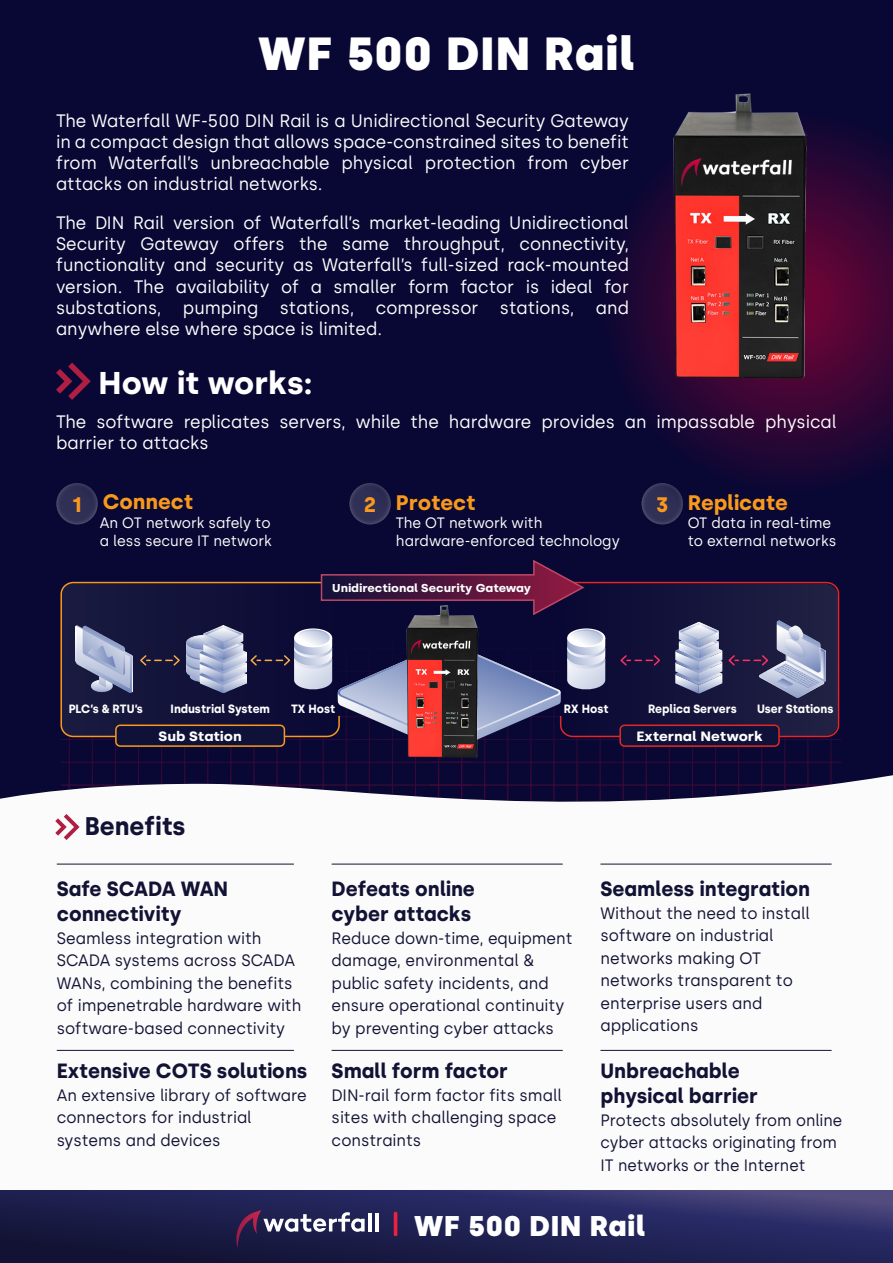
<style>
.page{position:relative;width:893px;height:1263px;background:#090834}
.page>*{position:absolute;margin:0;border:0;box-sizing:border-box;transform-origin:0 0}
.t1{font:900 46.5px "Silka";letter-spacing:.025em;color:#fff}
.t2{font:700 31.5px "Silka";color:#fff}
.t3{font:900 28.5px "Silka";letter-spacing:.025em;color:#fff}
.t4{font:700 25.5px "Silka";color:#121334;scale:.96 1}
.t5{font:700 21px "Silka";color:#f8991d}
.t6{font:700 20.55px/25px "Silka";color:#121334;scale:.96 1}
.t7{font:18px/21px "Silka";color:#fff;text-align:justify;scale:.96 1}
.t8{font:16.5px/22.5px "Silka";color:#121334;scale:.96 1}
.t9{font:16.5px/22.5px "Silka";color:#121334;scale:.94 1}
.t10{font:15px/18px "Silka";color:#fff;scale:.96 1}
.t11{font:700 13.5px "Silka";color:#fff;scale:1.07 1}
.t12{font:700 12px "Silka";color:#fff;scale:.95 1}
.t13{font:700 11.4px "Silka";color:#fff;scale:1.07 1}
</style>
<div class="page">
<svg style="left:0;top:771px;width:893px;height:87px;fill:#fbfbfc"></svg>
<div style="left:0;top:858px;width:893px;height:332px;background:#fbfbfc"></div>
<svg style="left:635px;top:379px;width:258px;height:117px"></svg>
<svg style="left:0;top:1190px;width:893px;height:73px"></svg>
<hr style="left:430px;top:807px;width:411px;height:1px;background:#fff">
<hr style="left:430px;top:785px;width:411px;height:1px;background:#fff">
<hr style="left:430px;top:762px;width:411px;height:1px;background:#fff">
<hr style="left:430px;top:739px;width:411px;height:1px;background:#fff">
<hr style="left:430px;top:716px;width:411px;height:1px;background:#fff">
<hr style="left:430px;top:694px;width:411px;height:1px;background:#fff">
<hr style="left:430px;top:671px;width:411px;height:1px;background:#fff">
<hr style="left:430px;top:648px;width:411px;height:1px;background:#fff">
<hr style="left:831px;top:631px;width:1px;height:197px;background:#fff">
<hr style="left:808px;top:631px;width:1px;height:197px;background:#fff">
<hr style="left:784px;top:631px;width:1px;height:197px;background:#fff">
<hr style="left:761px;top:631px;width:1px;height:197px;background:#fff">
<hr style="left:738px;top:631px;width:1px;height:197px;background:#fff">
<hr style="left:715px;top:631px;width:1px;height:197px;background:#fff">
<hr style="left:692px;top:631px;width:1px;height:197px;background:#fff">
<hr style="left:669px;top:631px;width:1px;height:197px;background:#fff">
<hr style="left:646px;top:631px;width:1px;height:197px;background:#fff">
<hr style="left:623px;top:631px;width:1px;height:197px;background:#fff">
<hr style="left:600px;top:631px;width:1px;height:197px;background:#fff">
<hr style="left:577px;top:631px;width:1px;height:197px;background:#fff">
<hr style="left:554px;top:631px;width:1px;height:197px;background:#fff">
<hr style="left:531px;top:631px;width:1px;height:197px;background:#fff">
<hr style="left:507px;top:631px;width:1px;height:197px;background:#fff">
<hr style="left:484px;top:631px;width:1px;height:197px;background:#fff">
<hr style="left:61px;top:807px;width:411px;height:1px;background:#fff">
<hr style="left:61px;top:785px;width:411px;height:1px;background:#fff">
<hr style="left:61px;top:762px;width:411px;height:1px;background:#fff">
<hr style="left:461px;top:631px;width:1px;height:197px;background:#fff">
<hr style="left:438px;top:631px;width:1px;height:197px;background:#fff">
<hr style="left:415px;top:631px;width:1px;height:197px;background:#fff">
<hr style="left:392px;top:631px;width:1px;height:197px;background:#fff">
<hr style="left:369px;top:631px;width:1px;height:197px;background:#fff">
<hr style="left:346px;top:631px;width:1px;height:197px;background:#fff">
<hr style="left:323px;top:631px;width:1px;height:197px;background:#fff">
<hr style="left:300px;top:631px;width:1px;height:197px;background:#fff">
<hr style="left:277px;top:631px;width:1px;height:197px;background:#fff">
<hr style="left:254px;top:631px;width:1px;height:197px;background:#fff">
<hr style="left:231px;top:631px;width:1px;height:197px;background:#fff">
<hr style="left:207px;top:631px;width:1px;height:197px;background:#fff">
<hr style="left:184px;top:631px;width:1px;height:197px;background:#fff">
<hr style="left:161px;top:631px;width:1px;height:197px;background:#fff">
<hr style="left:138px;top:631px;width:1px;height:197px;background:#fff">
<hr style="left:115px;top:631px;width:1px;height:197px;background:#fff">
<hr style="left:92px;top:631px;width:1px;height:197px;background:#fff">
<hr style="left:69px;top:631px;width:1px;height:197px;background:#fff">
<hr style="left:57px;top:1050px;width:237px;height:1px;background:#121334">
<hr style="left:332px;top:1050px;width:231px;height:1px;background:#121334">
<hr style="left:600px;top:1050px;width:232px;height:1px;background:#121334">
<hr style="left:57px;top:864px;width:237px;height:1px;background:#121334">
<hr style="left:332px;top:864px;width:231px;height:1px;background:#121334">
<hr style="left:600px;top:864px;width:232px;height:1px;background:#121334">
<svg style="left:56px;top:363px;width:35px;height:37px"></svg>
<svg style="left:55px;top:814px;width:25px;height:26px"></svg>
<svg style="left:234px;top:1210px;width:131px;height:38px;background:#433f64"></svg>
<hr style="left:368px;top:1212px;width:4px;height:19px;background:#fff">
<hr style="left:375px;top:1212px;width:4px;height:19px;background:#fff">
<hr style="left:394px;top:1212px;width:3px;height:24px;background:#ee1f40;border-radius:2px">
<svg style="left:349px;top:483px;width:42px;height:41px"></svg>
<svg style="left:56px;top:483px;width:42px;height:41px"></svg>
<svg style="left:642px;top:483px;width:41px;height:41px"></svg>
<img style="left:618px;top:94px;width:275px;height:285px">
<img style="left:369px;top:751px;width:140px;height:6px">
<svg style="left:61px;top:559px;width:777px;height:192px"></svg>
<h1 class="t1" style="left:258px;top:26px;width:378px">WF 500 DIN Rail</h1>
<p class="t7" style="left:56px;top:110px;width:598px">The Waterfall WF-500 DIN Rail is a Unidirectional Security Gateway in a compact design that allows space-constrained sites to benefit from Waterfall’s unbreachable physical protection from cyber attacks on industrial networks.</p>
<p class="t7" style="left:56px;top:213px;width:598px">The DIN Rail version of Waterfall’s market-leading Unidirectional Security Gateway offers the same throughput, connectivity, functionality and security as Waterfall’s full-sized rack-mounted version. The availability of a smaller form factor is ideal for substations, pumping stations, compressor stations, and anywhere else where space is limited.</p>
<h2 class="t2" style="left:99px;top:364px;width:215px">How it works:</h2>
<p class="t7" style="left:56px;top:411px;width:815px">The software replicates servers, while the hardware provides an impassable physical barrier to attacks</p>
<p class="t5" style="left:72px;top:489px;width:123px">1 Connect</p>
<p class="t5" style="left:364px;top:490px;width:113px">2 Protect</p>
<p class="t5" style="left:656px;top:490px;width:133px">3 Replicate</p>
<p class="t10" style="left:100px;top:514px;width:181px">An OT network safely to a less secure IT network</p>
<p class="t10" style="left:396px;top:514px;width:235px">The OT network with hardware-enforced technology</p>
<p class="t10" style="left:688px;top:514px;width:156px">OT data in real-time to external networks</p>
<p class="t13" style="left:332px;top:581px;width:187px">Unidirectional Security Gateway</p>
<p class="t12" style="left:69px;top:702px;width:80px">PLC’s &amp; RTU’s</p>
<p class="t12" style="left:171px;top:702px;width:106px">Industrial System</p>
<p class="t12" style="left:291px;top:702px;width:48px">TX Host</p>
<p class="t12" style="left:564px;top:702px;width:48px">RX Host</p>
<p class="t12" style="left:648px;top:702px;width:95px">Replica Servers</p>
<p class="t12" style="left:757px;top:702px;width:82px">User Stations</p>
<p class="t11" style="left:159px;top:728px;width:79px">Sub Station</p>
<p class="t11" style="left:636px;top:728px;width:120px">External Network</p>
<h3 class="t4" style="left:85px;top:811px;width:106px">Benefits</h3>
<p class="t6" style="left:57px;top:876px;width:180px">Safe SCADA WAN connectivity</p>
<p class="t8" style="left:57px;top:927px;width:256px">Seamless integration with<br>SCADA systems across SCADA<br>WANs, combining the benefits of impenetrable hardware with software-based connectivity</p>
<p class="t6" style="left:57px;top:1058px;width:263px">Extensive COTS solutions</p>
<p class="t8" style="left:57px;top:1083px;width:262px">An extensive library of software connectors for industrial systems and devices</p>
<p class="t6" style="left:332px;top:876px;width:151px">Defeats online cyber attacks</p>
<p class="t8" style="left:332px;top:927px;width:253px">Reduce down-time, equipment damage, environmental &amp; public safety incidents, and ensure operational continuity by preventing cyber attacks</p>
<p class="t6" style="left:332px;top:1058px;width:185px">Small form factor</p>
<p class="t8" style="left:332px;top:1083px;width:241px">DIN-rail form factor fits small sites with challenging space constraints</p>
<p class="t6" style="left:600px;top:876px;width:220px">Seamless integration</p>
<p class="t8" style="left:600px;top:901px;width:220px">Without the need to install software on industrial networks making OT networks transparent to enterprise users and applications</p>
<p class="t6" style="left:600px;top:1058px;width:166px">Unbreachable physical barrier</p>
<p class="t9" style="left:600px;top:1109px;width:259px">Protects absolutely from online cyber attacks originating from<br>IT networks or the Internet</p>
<h3 class="t3" style="left:414px;top:1209px;width:233px">WF 500 DIN Rail</h3>
</div>
